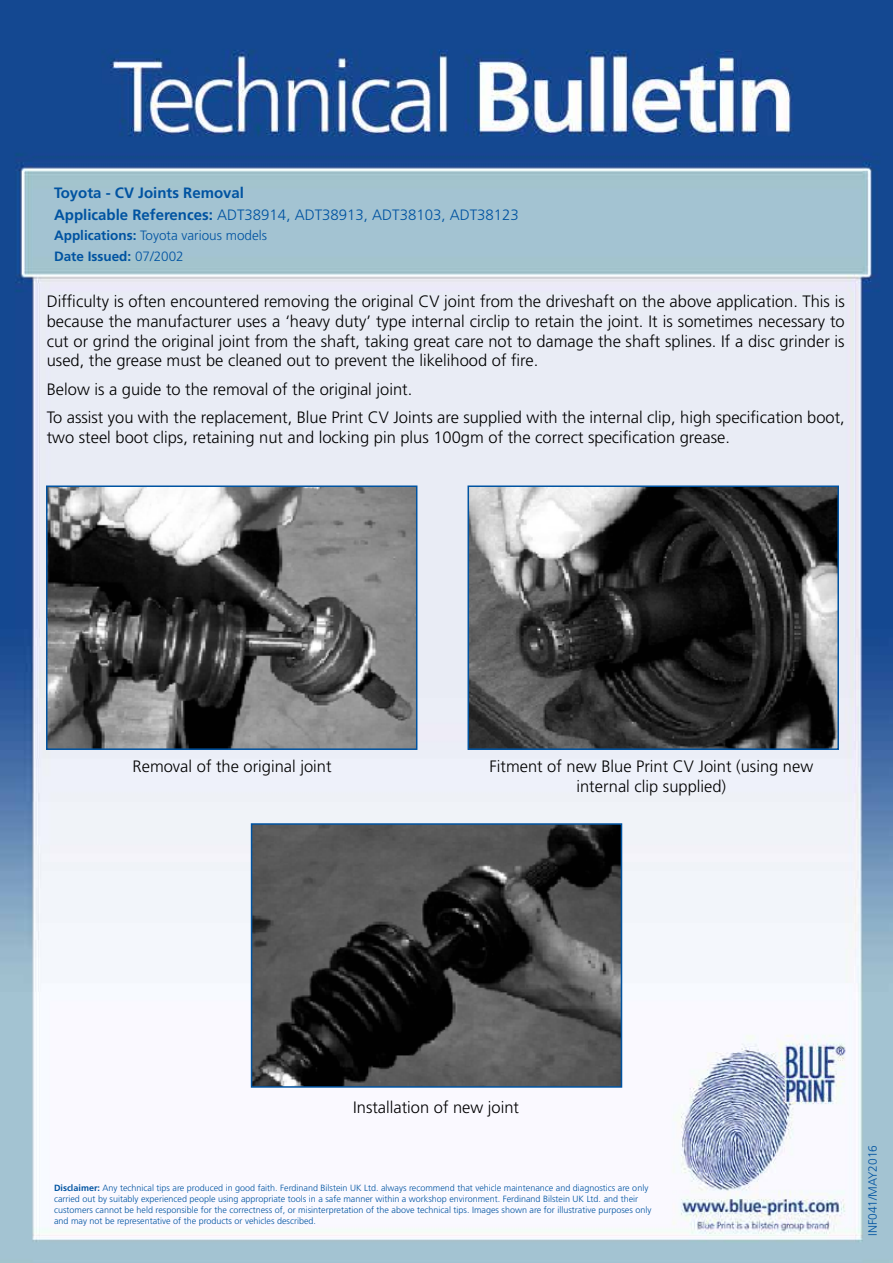
<style>
.page{position:relative;width:893px;height:1263px;background:#fff}
.page>*{position:absolute;margin:0;border:0;box-sizing:border-box;transform-origin:0 0}
.t1{font:300 16.5px/19.8px "Frutiger";color:#000;text-align:justify}
.t2{font:700 15px/22.2px "Frutiger";color:#0053a1}
.t3{font:300 13.5px "Frutiger";color:#0053a1}
.t4{font:700 13.5px "Frutiger CE";color:#0053a1}
.t5{font:300 12px "Frutiger";color:#0053a1}
.t6{font:300 9px/10.8px "Frutiger";color:#0053a1}
.s1{font-weight:300}
.s2{font-family:"Frutiger CE";font-weight:700}
.s3{font-family:"Frutiger";font-weight:300}
.s4{font-weight:700}
</style>
<div class="page">
<img style="left:0;top:0;width:893px;height:1263px">
<img style="left:49px;top:488px;width:365px;height:259px">
<div style="left:46px;top:485px;width:371px;height:265px;border:2px solid #0053a1"></div>
<img style="left:470px;top:488px;width:366px;height:259px">
<div style="left:467px;top:485px;width:372px;height:265px;border:2px solid #0053a1"></div>
<img style="left:254px;top:826px;width:365px;height:259px">
<div style="left:251px;top:823px;width:371px;height:265px;border:2px solid #0053a1"></div>
<p class="t2" style="left:54px;top:181px;width:466px">Toyota - CV Joints Removal<br>Applicable References: <span class="s1">ADT38914, ADT38913, ADT38103, ADT38123</span></p>
<p class="t3" style="left:54px;top:228px;width:215px"><span class="s2">Applications:</span> Toyota various models</p>
<p class="t4" style="left:54px;top:248px;width:131px">Date Issued: <span class="s3">07/2002</span></p>
<p class="t1" style="left:47px;top:291px;width:799px">Difficulty is often encountered removing the original CV joint from the driveshaft on the above application. This is because the manufacturer uses a ‘heavy duty’ type internal circlip to retain the joint. It is sometimes necessary to cut or grind the original joint from the shaft, taking great care not to damage the shaft splines. If a disc grinder is used, the grease must be cleaned out to prevent the likelihood of fire.</p>
<p class="t1" style="left:47px;top:375px;width:800px;line-height:28.3px">Below is a guide to the removal of the original joint.<br>To assist you with the replacement, Blue Print CV Joints are supplied with the internal clip, high specification boot,</p>
<p class="t1" style="left:47px;top:427px;width:685px">two steel boot clips, retaining nut and locking pin plus 100gm of the correct specification grease.</p>
<p class="t1" style="left:133px;top:756px;width:200px">Removal of the original joint</p>
<p class="t1" style="left:489px;top:756px;width:325px;text-align:center">Fitment of new Blue Print CV Joint (using new internal clip supplied)</p>
<p class="t1" style="left:353px;top:1097px;width:167px">Installation of new joint</p>
<p class="t6" style="left:54px;top:1183px;width:599px"><span class="s4">Disclaimer:</span> Any technical tips are produced in good faith. Ferdinand Bilstein UK Ltd. always recommend that vehicle maintenance and diagnostics are only carried out by suitably experienced people using appropriate tools in a safe manner within a workshop environment. Ferdinand Bilstein UK Ltd. and their customers cannot be held responsible for the correctness of, or misinterpretation of the above technical tips. Images shown are for illustrative purposes only and may not be representative of the products or vehicles described.</p>
<p class="t5" style="left:866px;top:1236px;width:93px;rotate:-90deg">INF041/MAY2016</p>
</div>
